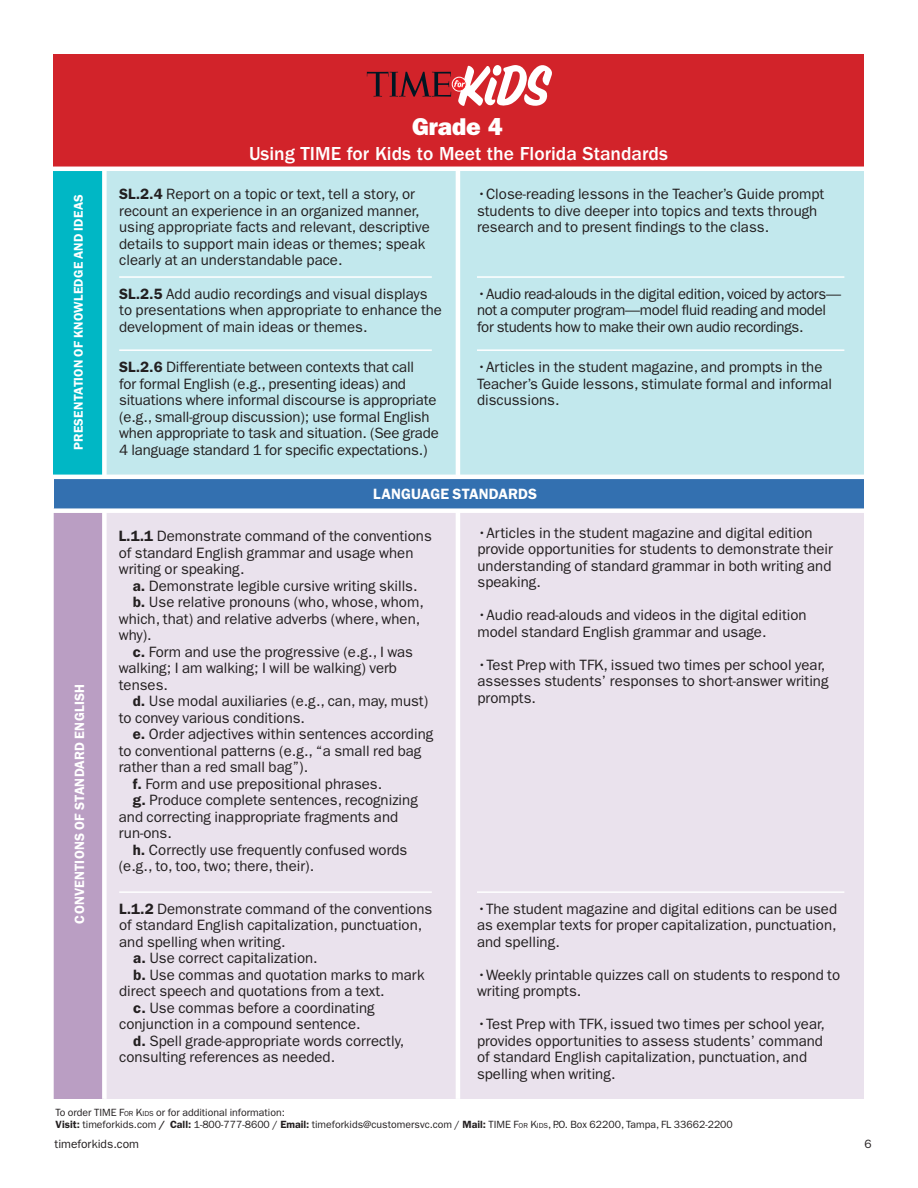
<style>
.page{position:relative;width:918px;height:1188px;background:#fff}
.page>*{position:absolute;margin:0;border:0;box-sizing:border-box;transform-origin:0 0}
.t1{font:24.45px "ITC Franklin Gothic Std Hvy";color:#fff}
.t2{font:500 19.5px "ITC Franklin Gothic Std";color:#fff}
.Body_Text{font:15px/16.5px "ITC Franklin Gothic Std";color:#231f20}
.Body_Text-2{font:15px/16.5px "ITC Franklin Gothic Std";letter-spacing:-.02em;color:#231f20}
.HED_SM_CAPS_CNTRD{font:600 15px "ITC Franklin Gothic Std";letter-spacing:.01em;color:#fff}
.HED_SM_CAPS_CNTRD-2{font:600 13.5px "ITC Franklin Gothic Std";letter-spacing:.015em;color:#fff}
.HED_SM_CAPS_CNTRD-3{font:600 12.75px "ITC Franklin Gothic Std";letter-spacing:.015em;color:#fff}
.TEXT_SANS_CNTRD{font:12px "ITC Franklin Gothic Std";color:#231f20}
.TEXT_SANS_CNTRD-2{font:10.5px "ITC Franklin Gothic Std";color:#231f20}
.s1{font-weight:600}
.s2{font-size:7.35px}
</style>
<div class="page">
<div style="left:54px;top:509px;width:810px;height:590px;background:#eae2ed"></div>
<div style="left:55px;top:509px;width:49px;height:590px;background:#ba9ec3"></div>
<div style="left:54px;top:167px;width:810px;height:314px;background:#c2e8ed"></div>
<div style="left:54px;top:167px;width:49px;height:310px;background:#00b7c5"></div>
<div style="left:54px;top:54px;width:810px;height:113px;background:#d2232a"></div>
<hr style="left:13px;top:167px;width:889px;height:4px;background:#fff">
<hr style="left:456px;top:169px;width:4px;height:930px;background:#fff">
<div style="left:102px;top:169px;width:5px;height:930px;background:#fff"></div>
<div style="left:54px;top:477px;width:810px;height:32px;background:#3370b0"></div>
<hr style="left:13px;top:475px;width:889px;height:4px;background:#fff">
<div style="left:13px;top:508px;width:889px;height:5px;background:#fff"></div>
<hr style="left:119px;top:276px;width:313px;height:2px;background:#fff">
<hr style="left:477px;top:276px;width:367px;height:2px;background:#fff">
<hr style="left:119px;top:349px;width:313px;height:2px;background:#fff">
<hr style="left:477px;top:349px;width:367px;height:2px;background:#fff">
<hr style="left:119px;top:891px;width:313px;height:2px;background:#fff">
<hr style="left:477px;top:891px;width:367px;height:2px;background:#fff">
<svg style="left:367px;top:65px;width:185px;height:41px"></svg>
<p class="t1" style="left:412px;top:112px;width:92px">Grade 4</p>
<p class="t2" style="left:249px;top:143px;width:420px">Using TIME for Kids to Meet the Florida Standards</p>
<p class="HED_SM_CAPS_CNTRD-3" style="left:71px;top:450px;width:257px;rotate:-90deg">PRESENTATION OF KNOWLEDGE AND IDEAS</p>
<p class="Body_Text" style="left:119px;top:186px;width:312px"><span class="s1">SL.2.4</span> Report on a topic or text, tell a story, or recount an experience in an organized manner, using appropriate facts and relevant, descriptive details to support main ideas or themes; speak clearly at an understandable pace.</p>
<p class="Body_Text" style="left:477px;top:186px;width:349px">•Close-reading lessons in the Teacher’s Guide prompt students to dive deeper into topics and texts through research and to present findings to the class.</p>
<p class="Body_Text" style="left:119px;top:286px;width:324px"><span class="s1">SL.2.5</span> Add audio recordings and visual displays to presentations when appropriate to enhance the development of main ideas or themes.</p>
<p class="Body_Text-2" style="left:477px;top:286px;width:366px">•Audio read-alouds in the digital edition, voiced by actors— not a computer program—model fluid reading and model for students how to make their own audio recordings.</p>
<p class="Body_Text" style="left:119px;top:359px;width:321px"><span class="s1">SL.2.6</span> Differentiate between contexts that call<br>for formal English (e.g., presenting ideas) and situations where informal discourse is appropriate (e.g., small-group discussion); use formal English when appropriate to task and situation. (See grade 4 language standard 1 for specific expectations.)</p>
<p class="Body_Text" style="left:477px;top:359px;width:357px">•Articles in the student magazine, and prompts in the<br>Teacher’s Guide lessons, stimulate formal and informal discussions.</p>
<p class="HED_SM_CAPS_CNTRD-2" style="left:71px;top:924px;width:241px;rotate:-90deg">CONVENTIONS OF STANDARD ENGLISH</p>
<p class="HED_SM_CAPS_CNTRD" style="left:373px;top:485px;width:165px">LANGUAGE STANDARDS</p>
<p class="Body_Text" style="left:119px;top:528px;width:315px"><span class="s1">L.1.1</span> Demonstrate command of the conventions of standard English grammar and usage when writing or speaking.</p>
<p class="Body_Text" style="left:133px;top:578px;width:286px"><span class="s1">a.</span> Demonstrate legible cursive writing skills.</p>
<p class="Body_Text" style="left:119px;top:594px;width:307px;text-indent:14px"><span class="s1">b.</span> Use relative pronouns (who, whose, whom, which, that) and relative adverbs (where, when, why).</p>
<p class="Body_Text" style="left:119px;top:644px;width:296px;text-indent:14px"><span class="s1">c.</span> Form and use the progressive (e.g., I was walking; I am walking; I will be walking) verb tenses.</p>
<p class="Body_Text" style="left:119px;top:693px;width:311px;text-indent:14px"><span class="s1">d.</span> Use modal auxiliaries (e.g., can, may, must) to convey various conditions.</p>
<p class="Body_Text" style="left:119px;top:726px;width:316px;text-indent:14px"><span class="s1">e.</span> Order adjectives within sentences according to conventional patterns (e.g., “a small red bag rather than a red small bag”).</p>
<p class="Body_Text" style="left:133px;top:776px;width:251px"><span class="s1">f.</span> Form and use prepositional phrases.</p>
<p class="Body_Text" style="left:119px;top:792px;width:301px;text-indent:14px"><span class="s1">g.</span> Produce complete sentences, recognizing and correcting inappropriate fragments and run-ons.</p>
<p class="Body_Text" style="left:119px;top:842px;width:290px;text-indent:14px"><span class="s1">h.</span> Correctly use frequently confused words (e.g., to, too, two; there, their).</p>
<p class="Body_Text" style="left:119px;top:901px;width:315px"><span class="s1">L.1.2</span> Demonstrate command of the conventions of standard English capitalization, punctuation, and spelling when writing.</p>
<p class="Body_Text" style="left:133px;top:950px;width:186px"><span class="s1">a.</span> Use correct capitalization.</p>
<p class="Body_Text" style="left:119px;top:967px;width:307px;text-indent:14px"><span class="s1">b.</span> Use commas and quotation marks to mark direct speech and quotations from a text.</p>
<p class="Body_Text" style="left:119px;top:1000px;width:257px;text-indent:14px"><span class="s1">c.</span> Use commas before a coordinating conjunction in a compound sentence.</p>
<p class="Body_Text" style="left:119px;top:1033px;width:287px;text-indent:14px"><span class="s1">d.</span> Spell grade-appropriate words correctly, consulting references as needed.</p>
<p class="Body_Text" style="left:478px;top:524px;width:357px">•Articles in the student magazine and digital edition provide opportunities for students to demonstrate their understanding of standard grammar in both writing and speaking.</p>
<p class="Body_Text" style="left:478px;top:607px;width:331px">•Audio read-alouds and videos in the digital edition model standard English grammar and usage.</p>
<p class="Body_Text" style="left:478px;top:656px;width:352px">•Test Prep with TFK, issued two times per school year, assesses students’ responses to short-answer writing prompts.</p>
<p class="Body_Text" style="left:477px;top:901px;width:362px;text-align:justify">•The student magazine and digital editions can be used as exemplar texts for proper capitalization, punctuation, and spelling.</p>
<p class="Body_Text" style="left:477px;top:967px;width:365px">•Weekly printable quizzes call on students to respond to writing prompts.</p>
<p class="Body_Text" style="left:477px;top:1016px;width:349px">•Test Prep with TFK, issued two times per school year, provides opportunities to assess students’ command of standard English capitalization, punctuation, and spelling when writing.</p>
<p class="TEXT_SANS_CNTRD-2" style="left:56px;top:1106px;width:231px">To order TIME F<span class="s2">OR</span> K<span class="s2">IDS</span> or for additional information:</p>
<p class="TEXT_SANS_CNTRD-2" style="left:56px;top:1118px;width:679px"><span class="s1">Visit:</span> timeforkids.com <span class="s1">/ Call:</span> 1-800-777-8600 / <span class="s1">Email:</span> timeforkids@customersvc.com / <span class="s1">Mail:</span> TIME F<span class="s2">OR</span> K<span class="s2">IDS</span>, P.O. Box 62200, Tampa, FL 33662-2200</p>
<p class="TEXT_SANS_CNTRD" style="left:55px;top:1137px;width:86px">timeforkids.com</p>
<p class="TEXT_SANS_CNTRD" style="left:865px;top:1137px;width:9px">6</p>
</div>
